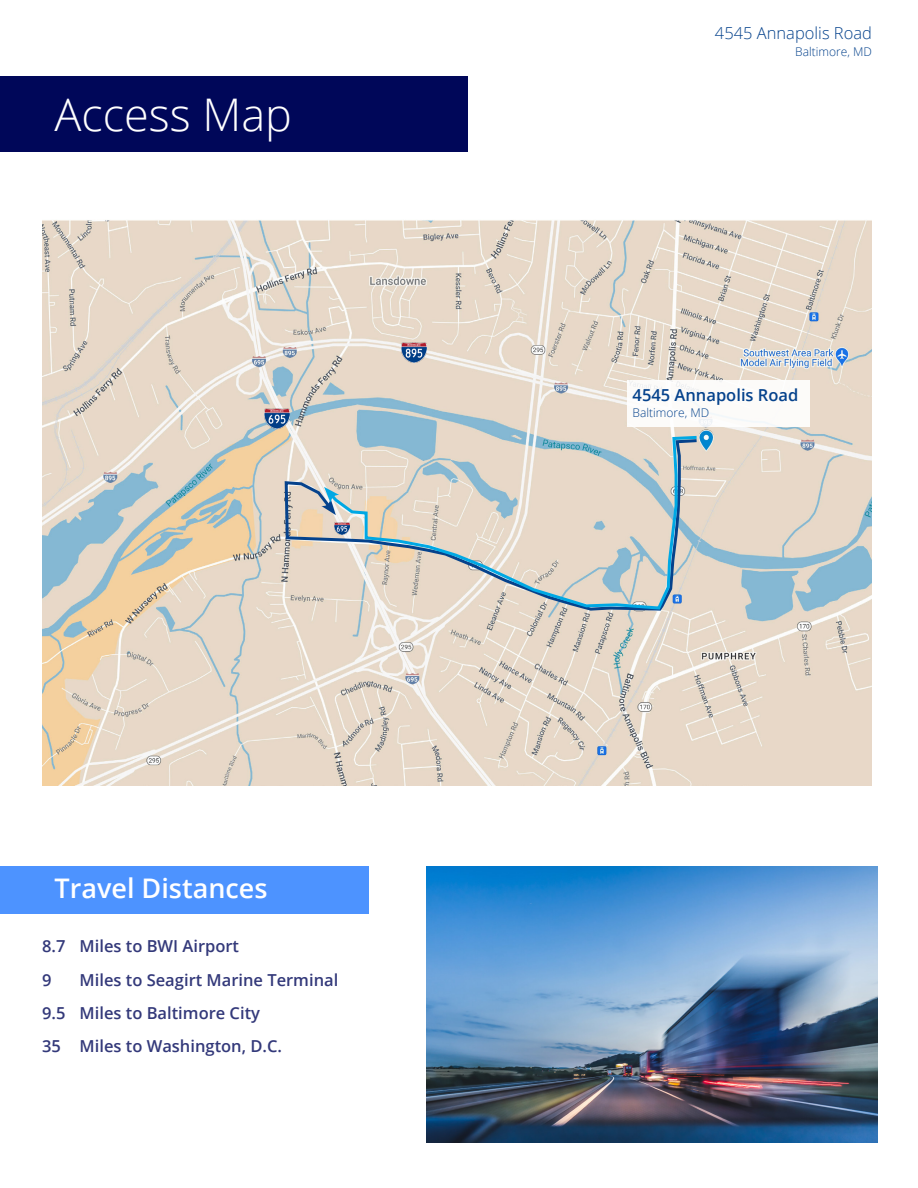
<style>
.page{position:relative;width:918px;height:1188px;background:#fff}
.page>*{position:absolute;margin:0;border:0;box-sizing:border-box;transform-origin:0 0}
.t1{font:300 45px "Open Sans";color:#fff}
.t2{font:600 27px "Open Sans";color:#fff}
.t3{font:600 16.5px "Open Sans";color:#33397a}
.t4{font:600 16.5px "Open Sans";color:#05428c}
.t5{font:300 16.5px "Open Sans";color:#05428c}
.t6{font:300 12px "Open Sans";color:#05428c}
</style>
<div class="page">
<div style="left:0;top:866px;width:368px;height:48px;background:#4d93ff"></div>
<div style="left:0;top:76px;width:468px;height:75px;background:#000759"></div>
<img style="left:42px;top:220px;width:829px;height:565px">
<img style="left:427px;top:866px;width:451px;height:277px">
<div style="left:627px;top:380px;width:183px;height:47px;background:#fff"></div>
<img style="left:402px;top:342px;width:25px;height:20px">
<svg style="left:283px;top:437px;width:417px;height:175px;background:#dacfc3"></svg>
<img style="left:265px;top:409px;width:24px;height:19px">
<svg style="left:327px;top:434px;width:373px;height:177px;background:#d1d0c8"></svg>
<svg style="left:321px;top:487px;width:18px;height:28px"></svg>
<p class="t1" style="left:54px;top:84px;width:239px">Access Map</p>
<p class="t2" style="left:54px;top:869px;width:215px">Travel Distances</p>
<p class="t3" style="left:42px;top:935px;width:199px">8.7 Miles to BWI Airport</p>
<p class="t3" style="left:42px;top:968px;width:11px">9</p>
<p class="t3" style="left:80px;top:968px;width:260px">Miles to Seagirt Marine Terminal</p>
<p class="t3" style="left:42px;top:1002px;width:219px">9.5 Miles to Baltimore City</p>
<p class="t3" style="left:42px;top:1035px;width:241px">35 Miles to Washington, D.C.</p>
<p class="t5" style="left:715px;top:21px;width:159px">4545 Annapolis Road</p>
<p class="t6" style="left:795px;top:43px;width:78px">Baltimore, MD</p>
<p class="t4" style="left:633px;top:383px;width:167px">4545 Annapolis Road</p>
<p class="t6" style="left:633px;top:404px;width:78px">Baltimore, MD</p>
</div>
